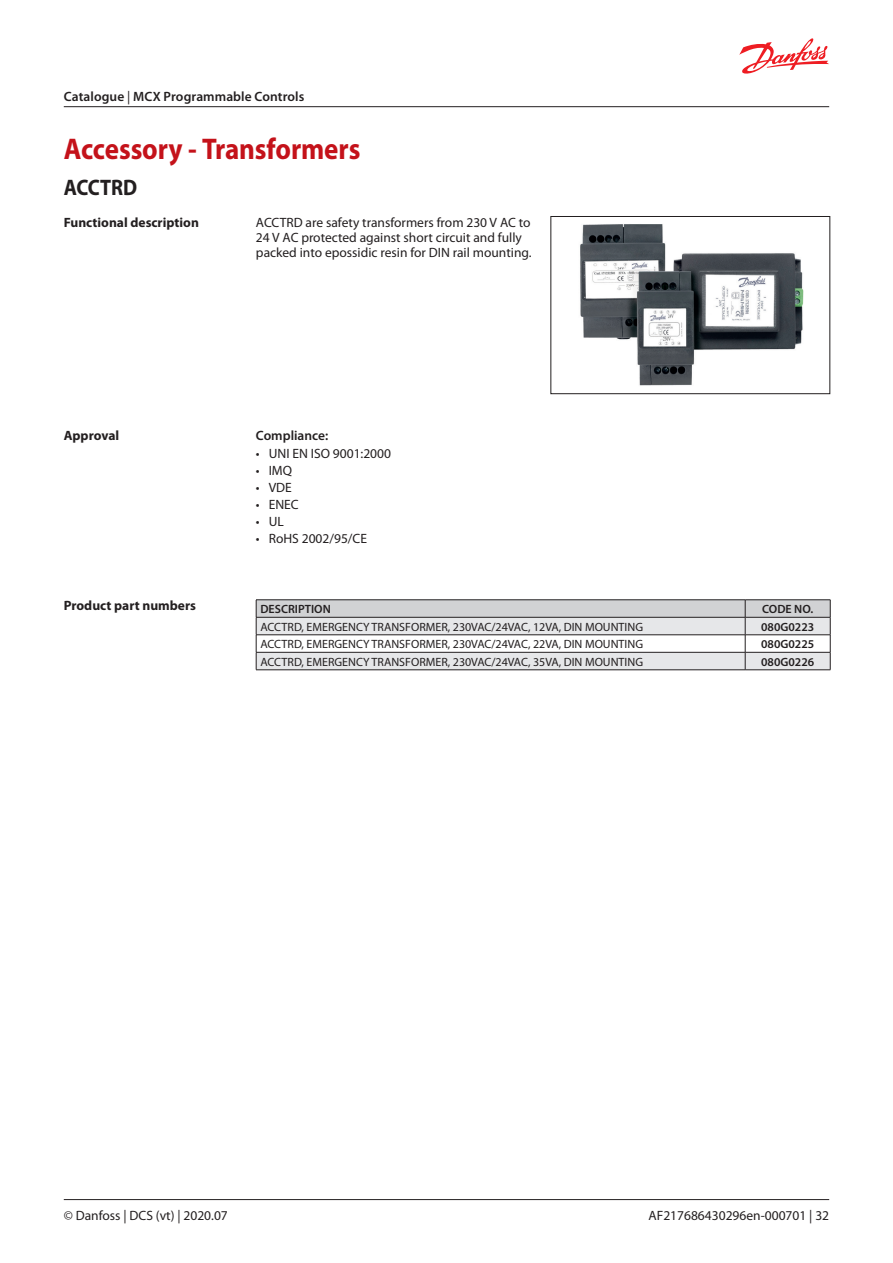
<style>
.page{position:relative;width:893px;height:1263px;background:#fff}
.page>*{position:absolute;margin:0;border:0;box-sizing:border-box;transform-origin:0 0}
.Title_big{font:700 30px "Myriad Pro";letter-spacing:-.005em;color:#c4121a;scale:.9 1}
.Title_little{font:700 22.5px "Myriad Pro";letter-spacing:-.005em;color:#231f20;scale:.9 1}
.Normtext{font:13.5px "Myriad Pro";color:#231f20}
.Normtext_bold{font:700 13.5px "Myriad Pro";color:#231f20}
.Normtext_bold-2{font:600 13.5px "Myriad Pro";letter-spacing:.005em;color:#231f20}
.Content_cell{font:12px "Myriad Pro";color:#231f20}
.Content_cell-2{font:600 12px "Myriad Pro";color:#231f20}
.Head_rows_Right{font:600 12px "Myriad Pro";color:#231f20}
.Head_rows{font:600 12px "Myriad Pro";color:#231f20}
.s1{font-weight:400}
</style>
<div class="page">
<hr style="left:64px;top:1199px;width:765px;height:1px;background:#231f20">
<svg style="left:739px;top:38px;width:90px;height:36px"></svg>
<hr style="left:64px;top:106px;width:765px;height:1px;background:#231f20">
<img style="left:580px;top:224px;width:224px;height:162px">
<div style="left:550px;top:216px;width:280px;height:178px;border:1px solid #231f20"></div>
<hr style="left:256px;top:599px;width:489px;height:1px;background:#231f20">
<hr style="left:745px;top:599px;width:85px;height:1px;background:#231f20">
<svg style="left:256px;top:600px;width:575px;height:70px"></svg>
<hr style="left:256px;top:669px;width:489px;height:1px;background:#231f20">
<hr style="left:745px;top:669px;width:85px;height:1px;background:#231f20">
<hr style="left:256px;top:617px;width:489px;height:1px;background:#231f20">
<hr style="left:745px;top:617px;width:85px;height:1px;background:#231f20">
<p class="Normtext_bold-2" style="left:64px;top:89px;width:242px">Catalogue <span class="s1">|</span> MCX Programmable Controls</p>
<p class="Title_big" style="left:64px;top:132px;width:331px">Accessory - Transformers</p>
<p class="Title_little" style="left:64px;top:175px;width:83px">ACCTRD</p>
<p class="Normtext_bold" style="left:64px;top:215px;width:137px">Functional description</p>
<p class="Normtext" style="left:256px;top:215px;width:276px">ACCTRD are safety transformers from 230 V AC to</p>
<p class="Normtext" style="left:256px;top:230px;width:267px">24 V AC protected against short circuit and fully</p>
<p class="Normtext" style="left:256px;top:245px;width:277px">packed into epossidic resin for DIN rail mounting.</p>
<p class="Normtext_bold" style="left:64px;top:428px;width:57px">Approval</p>
<p class="Normtext_bold" style="left:64px;top:598px;width:134px">Product part numbers</p>
<p class="Normtext_bold-2" style="left:256px;top:428px;width:74px">Compliance:</p>
<p class="Normtext" style="left:256px;top:446px;width:137px">• UNI EN ISO 9001:2000</p>
<p class="Normtext" style="left:256px;top:463px;width:38px">• IMQ</p>
<p class="Normtext" style="left:256px;top:480px;width:37px">• VDE</p>
<p class="Normtext" style="left:256px;top:497px;width:44px">• ENEC</p>
<p class="Normtext" style="left:256px;top:514px;width:29px">• UL</p>
<p class="Normtext" style="left:256px;top:531px;width:113px">• RoHS 2002/95/CE</p>
<p class="Head_rows_Right" style="left:260px;top:602px;width:72px">DESCRIPTION</p>
<p class="Head_rows" style="left:762px;top:602px;width:52px">CODE NO.</p>
<p class="Content_cell" style="left:260px;top:620px;width:384px">ACCTRD, EMERGENCY TRANSFORMER, 230VAC/24VAC, 12VA, DIN MOUNTING</p>
<p class="Content_cell-2" style="left:761px;top:620px;width:55px">080G0223</p>
<p class="Content_cell" style="left:260px;top:637px;width:384px">ACCTRD, EMERGENCY TRANSFORMER, 230VAC/24VAC, 22VA, DIN MOUNTING</p>
<p class="Content_cell-2" style="left:761px;top:637px;width:55px">080G0225</p>
<p class="Content_cell" style="left:260px;top:655px;width:384px">ACCTRD, EMERGENCY TRANSFORMER, 230VAC/24VAC, 35VA, DIN MOUNTING</p>
<p class="Content_cell-2" style="left:761px;top:655px;width:55px">080G0226</p>
<p class="Normtext" style="left:64px;top:1208px;width:166px">© Danfoss | DCS (vt) | 2020.07</p>
<p class="Normtext" style="left:648px;top:1208px;width:182px">AF217686430296en-000701 | 32</p>
</div>
